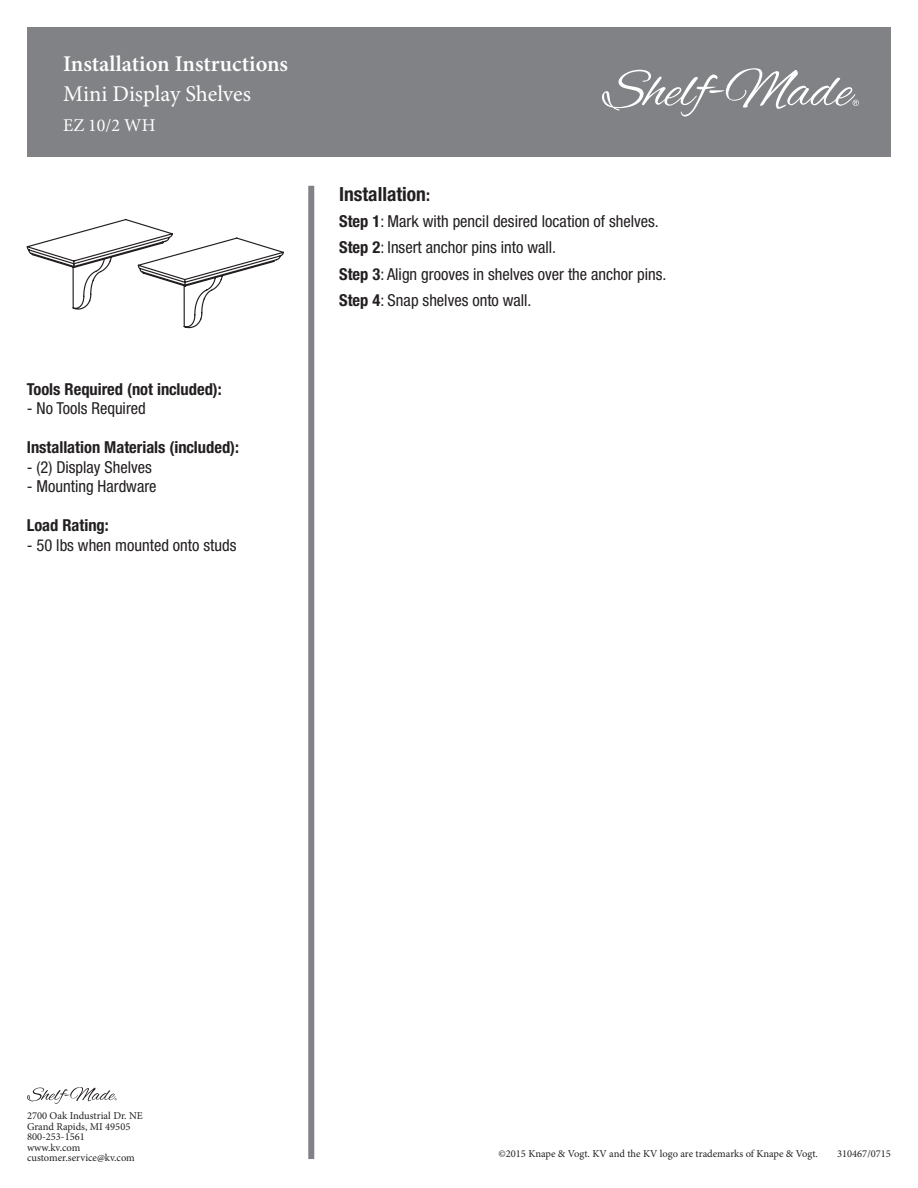
<style>
.page{position:relative;width:918px;height:1188px;background:#fff}
.page>*{position:absolute;margin:0;border:0;box-sizing:border-box;transform-origin:0 0}
.Left_Product_Name{font:600 22.5px "Minion Pro";color:#fff}
.Left_Product_Name-2{font:22.5px "Minion Pro";letter-spacing:-.005em;color:#fff}
.t1{font:700 condensed 19.5px "Helvetica Neue";color:#231f20}
.Left_Product_Name-3{font:18px "Minion Pro";color:#fff}
.t2{font:condensed 16.5px "Helvetica Neue";color:#231f20}
.t3{font:700 condensed 16.5px "Helvetica Neue";color:#231f20}
.Address{font:10.5px "Minion Pro";color:#231f20}
.s1{font-size:16.5px}
.s2{font-weight:700}
</style>
<div class="page">
<div style="left:27px;top:27px;width:864px;height:130px;background:#808285"></div>
<svg style="left:602px;top:68px;width:257px;height:49px"></svg>
<div style="left:308px;top:186px;width:6px;height:973px;background:#808285"></div>
<svg style="left:27px;top:219px;width:257px;height:109px"></svg>
<svg style="left:27px;top:1087px;width:90px;height:17px"></svg>
<p class="Left_Product_Name" style="left:63px;top:48px;width:226px">Installation Instructions</p>
<p class="Left_Product_Name-2" style="left:63px;top:78px;width:189px">Mini Display Shelves</p>
<p class="Left_Product_Name-3" style="left:63px;top:113px;width:94px">EZ 10/2 WH</p>
<p class="t3" style="left:27px;top:379px;width:197px">Tools Required (not included):</p>
<p class="t2" style="left:27px;top:399px;width:121px">- No Tools Required</p>
<p class="t3" style="left:27px;top:438px;width:214px">Installation Materials (included):</p>
<p class="t2" style="left:27px;top:458px;width:127px">- (2) Display Shelves</p>
<p class="t2" style="left:27px;top:477px;width:131px">- Mounting Hardware</p>
<p class="t3" style="left:27px;top:516px;width:84px">Load Rating:</p>
<p class="t2" style="left:27px;top:536px;width:211px">- 50 lbs when mounted onto studs</p>
<p class="t1" style="left:339px;top:182px;width:92px">Installation<span class="s1">:</span></p>
<p class="t2" style="left:339px;top:212px;width:321px"><span class="s2">Step 1</span>: Mark with pencil desired location of shelves.</p>
<p class="t2" style="left:339px;top:238px;width:219px"><span class="s2">Step 2</span>: Insert anchor pins into wall.</p>
<p class="t2" style="left:339px;top:264px;width:329px"><span class="s2">Step 3</span>: Align grooves in shelves over the anchor pins.</p>
<p class="t2" style="left:339px;top:291px;width:194px"><span class="s2">Step 4</span>: Snap shelves onto wall.</p>
<p class="Address" style="left:27px;top:1109px;width:117px">2700 Oak Industrial Dr. NE</p>
<p class="Address" style="left:27px;top:1119px;width:105px">Grand Rapids, MI 49505</p>
<p class="Address" style="left:27px;top:1130px;width:59px">800-253-1561</p>
<p class="Address" style="left:27px;top:1140px;width:55px">www.kv.com</p>
<p class="Address" style="left:27px;top:1151px;width:109px">customer.service@kv.com</p>
<p class="Address" style="left:498px;top:1147px;width:321px">©2015 Knape &amp; Vogt. KV and the KV logo are trademarks of Knape &amp; Vogt.</p>
<p class="Address" style="left:837px;top:1147px;width:55px">310467/0715</p>
</div>
